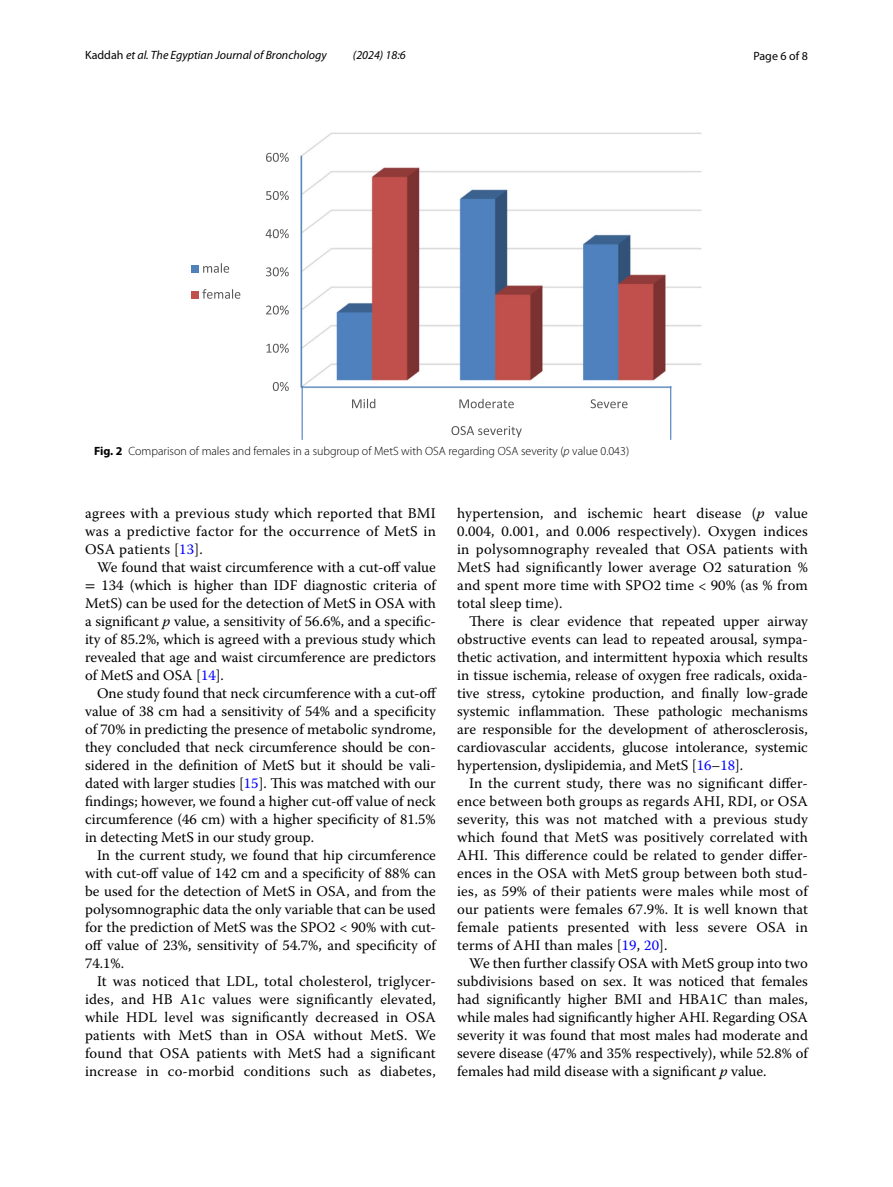
<style>
.page{position:relative;width:893px;height:1187px;background:#fff}
.page>*{position:absolute;margin:0;border:0;box-sizing:border-box;transform-origin:0 0}
.t1{font:14.7px/18px "Warnock Pro";letter-spacing:.005em;color:#000;text-align:justify}
.t2{font:300 12px "Myriad Pro";color:#000}
.t3{font:italic 12px "Myriad Pro";color:#000}
.t4{font:12px "Myriad Pro";color:#000}
.s1{font-style:normal}
.s2{font-weight:700}
.s3{font-style:italic}
.s4{color:#00f}
.s5{font-family:"STIX"}
</style>
<div class="page">
<img style="left:300px;top:133px;width:402px;height:256px">
<svg style="left:273px;top:382px;width:16px;height:9px"></svg>
<svg style="left:266px;top:343px;width:23px;height:10px"></svg>
<svg style="left:266px;top:305px;width:23px;height:9px"></svg>
<svg style="left:266px;top:267px;width:23px;height:9px"></svg>
<svg style="left:266px;top:229px;width:23px;height:9px"></svg>
<svg style="left:266px;top:191px;width:23px;height:9px"></svg>
<svg style="left:266px;top:153px;width:23px;height:9px"></svg>
<svg style="left:302px;top:386px;width:1px;height:54px"></svg>
<svg style="left:670px;top:386px;width:1px;height:54px"></svg>
<svg style="left:352px;top:399px;width:275px;height:9px"></svg>
<svg style="left:451px;top:426px;width:71px;height:11px"></svg>
<div style="left:191px;top:265px;width:8px;height:7px;background:#4f81bd"></div>
<svg style="left:203px;top:263px;width:26px;height:10px"></svg>
<div style="left:191px;top:291px;width:8px;height:7px;background:#c0504d"></div>
<svg style="left:202px;top:289px;width:38px;height:10px"></svg>
<p class="t3" style="left:85px;top:48px;width:243px"><span class="s1">Kaddah</span> et al. The Egyptian Journal of Bronchology</p>
<p class="t3" style="left:353px;top:48px;width:54px">(2024) 18:6</p>
<p class="t4" style="left:753px;top:48px;width:56px">Page 6 of 8</p>
<p class="t2" style="left:94px;top:444px;width:537px"><span class="s2">Fig. 2</span> Comparison of males and females in a subgroup of MetS with OSA regarding OSA severity (<span class="s3">p</span> value 0.043)</p>
<p class="t1" style="left:85px;top:503px;width:352px">agrees with a previous study which reported that BMI was a predictive factor for the occurrence of MetS in OSA patients [<span class="s4">13</span>].</p>
<p class="t1" style="left:85px;top:557px;width:352px;text-indent:12px">We found that waist circumference with a cut-off value <span class="s5">=</span> 134 (which is higher than IDF diagnostic criteria of MetS) can be used for the detection of MetS in OSA with a significant <span class="s3">p</span> value, a sensitivity of 56.6%, and a specific&shy;ity of 85.2%, which is agreed with a previous study which revealed that age and waist circumference are predictors of MetS and OSA [<span class="s4">14</span>].</p>
<p class="t1" style="left:85px;top:683px;width:353px;text-indent:12px">One study found that neck circumference with a cut-off value of 38 cm had a sensitivity of 54% and a specificity of 70% in predicting the presence of metabolic syndrome, they concluded that neck circumference should be con&shy;sidered in the definition of MetS but it should be vali&shy;dated with larger studies [<span class="s4">15</span>]. This was matched with our findings; however, we found a higher cut-off value of neck circumference (46 cm) with a higher specificity of 81.5% in detecting MetS in our study group.</p>
<p class="t1" style="left:85px;top:845px;width:352px;text-indent:12px">In the current study, we found that hip circumference with cut-off value of 142 cm and a specificity of 88% can be used for the detection of MetS in OSA, and from the polysomnographic data the only variable that can be used for the prediction of MetS was the SPO2 &lt; 90% with cut&shy;off value of 23%, sensitivity of 54.7%, and specificity of 74.1%.</p>
<p class="t1" style="left:85px;top:971px;width:352px;text-indent:12px">It was noticed that LDL, total cholesterol, triglycer&shy;ides, and HB A1c values were significantly elevated, while HDL level was significantly decreased in OSA patients with MetS than in OSA without MetS. We found that OSA patients with MetS had a significant increase in co-morbid conditions such as diabetes,</p>
<p class="t1" style="left:457px;top:503px;width:352px">hypertension, and ischemic heart disease (<span class="s3">p</span> value 0.004, 0.001, and 0.006 respectively). Oxygen indices in polysomnography revealed that OSA patients with MetS had significantly lower average O2 saturation % and spent more time with SPO2 time &lt; 90% (as % from total sleep time).</p>
<p class="t1" style="left:457px;top:611px;width:352px;text-indent:12px">There is clear evidence that repeated upper airway obstructive events can lead to repeated arousal, sympa&shy;thetic activation, and intermittent hypoxia which results in tissue ischemia, release of oxygen free radicals, oxida&shy;tive stress, cytokine production, and finally low-grade systemic inflammation. These pathologic mechanisms are responsible for the development of atherosclerosis, cardiovascular accidents, glucose intolerance, systemic hypertension, dyslipidemia, and MetS [<span class="s4">16</span>–<span class="s4">18</span>].</p>
<p class="t1" style="left:457px;top:773px;width:352px;text-indent:12px">In the current study, there was no significant differ&shy;ence between both groups as regards AHI, RDI, or OSA severity, this was not matched with a previous study which found that MetS was positively correlated with AHI. This difference could be related to gender differ&shy;ences in the OSA with MetS group between both stud&shy;ies, as 59% of their patients were males while most of our patients were females 67.9%. It is well known that female patients presented with less severe OSA in terms of AHI than males [<span class="s4">19</span>, <span class="s4">20</span>].</p>
<p class="t1" style="left:457px;top:953px;width:352px;text-indent:12px">We then further classify OSA with MetS group into two subdivisions based on sex. It was noticed that females had significantly higher BMI and HBA1C than males, while males had significantly higher AHI. Regarding OSA severity it was found that most males had moderate and severe disease (47% and 35% respectively), while 52.8% of females had mild disease with a significant <span class="s3">p</span> value.</p>
</div>
